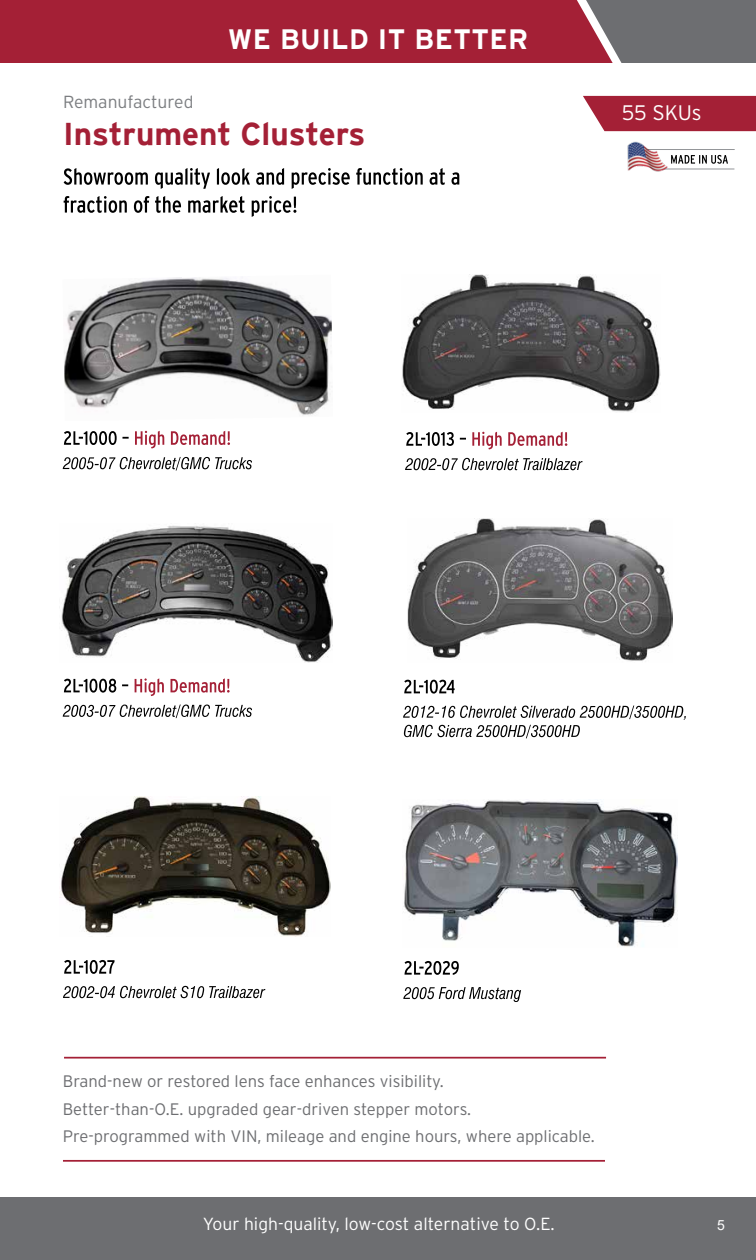
<style>
.page{position:relative;width:756px;height:1260px;background:#fff}
.page>*{position:absolute;margin:0;border:0;box-sizing:border-box;transform-origin:0 0}
.t1{font:700 31.5px "Interstate";color:#a42036}
.t2{font:700 28px "Interstate";letter-spacing:.015em;color:#fff}
.t3{font:300 21px "Interstate";letter-spacing:-.01em;color:#fff}
.t4{font:300 17.5px "Interstate";color:#fff}
.t5{font:300 17.5px "Interstate";color:#7c7e81}
.t6{font:300 16.62px/27.8px "Interstate";color:#6d6e71}
.t7{font:14px "Arial";color:#fff}
</style>
<div class="page">
<div style="left:0;top:1197px;width:756px;height:63px;background:#6d6e71"></div>
<div style="left:0;top:0;width:577px;height:63px;background:#a42036"></div>
<svg style="left:577px;top:0;width:179px;height:63px;background:#796d72"></svg>
<svg style="left:64px;top:196px;width:232px;height:21px"></svg>
<svg style="left:64px;top:168px;width:395px;height:21px"></svg>
<svg style="left:63px;top:986px;width:202px;height:12px"></svg>
<svg style="left:64px;top:960px;width:51px;height:14px"></svg>
<svg style="left:63px;top:705px;width:189px;height:13px"></svg>
<svg style="left:135px;top:678px;width:95px;height:18px"></svg>
<svg style="left:64px;top:679px;width:64px;height:14px"></svg>
<svg style="left:403px;top:987px;width:118px;height:15px"></svg>
<svg style="left:405px;top:961px;width:54px;height:14px"></svg>
<img style="left:403px;top:800px;width:275px;height:147px">
<svg style="left:403px;top:706px;width:283px;height:32px"></svg>
<svg style="left:404px;top:680px;width:51px;height:14px"></svg>
<svg style="left:405px;top:458px;width:178px;height:12px"></svg>
<svg style="left:472px;top:432px;width:95px;height:17px"></svg>
<svg style="left:406px;top:432px;width:60px;height:14px"></svg>
<svg style="left:63px;top:457px;width:189px;height:14px"></svg>
<svg style="left:135px;top:431px;width:95px;height:17px"></svg>
<svg style="left:64px;top:431px;width:65px;height:14px"></svg>
<div style="left:583px;top:96px;width:173px;height:35px;background:#a42036"></div>
<img style="left:60px;top:797px;width:271px;height:139px">
<img style="left:407px;top:518px;width:266px;height:143px">
<img style="left:64px;top:277px;width:268px;height:139px">
<img style="left:402px;top:275px;width:258px;height:137px">
<img style="left:61px;top:525px;width:271px;height:138px">
<hr style="left:642px;top:149px;width:93px;height:1px;background:#939598">
<hr style="left:656px;top:169px;width:78px;height:1px;background:#939598">
<img style="left:627px;top:142px;width:42px;height:30px">
<svg style="left:671px;top:155px;width:57px;height:9px"></svg>
<hr style="left:64px;top:1057px;width:542px;height:2px;background:#a42036">
<hr style="left:63px;top:1160px;width:542px;height:2px;background:#a42036">
<h2 class="t2" style="left:228px;top:23px;width:302px">WE BUILD IT BETTER</h2>
<p class="t5" style="left:63px;top:92px;width:132px">Remanufactured</p>
<h1 class="t1" style="left:63px;top:116px;width:304px">Instrument Clusters</h1>
<p class="t3" style="left:622px;top:101px;width:81px">55 SKUs</p>
<p class="t6" style="left:63px;top:1067px;width:533px">Brand-new or restored lens face enhances visibility.<br>Better-than-O.E. upgraded gear-driven stepper motors.<br>Pre-programmed with VIN, mileage and engine hours, where applicable.</p>
<p class="t4" style="left:203px;top:1214px;width:353px">Your high-quality, low-cost alternative to O.E.</p>
<p class="t7" style="left:717px;top:1216px;width:9px">5</p>
</div>
